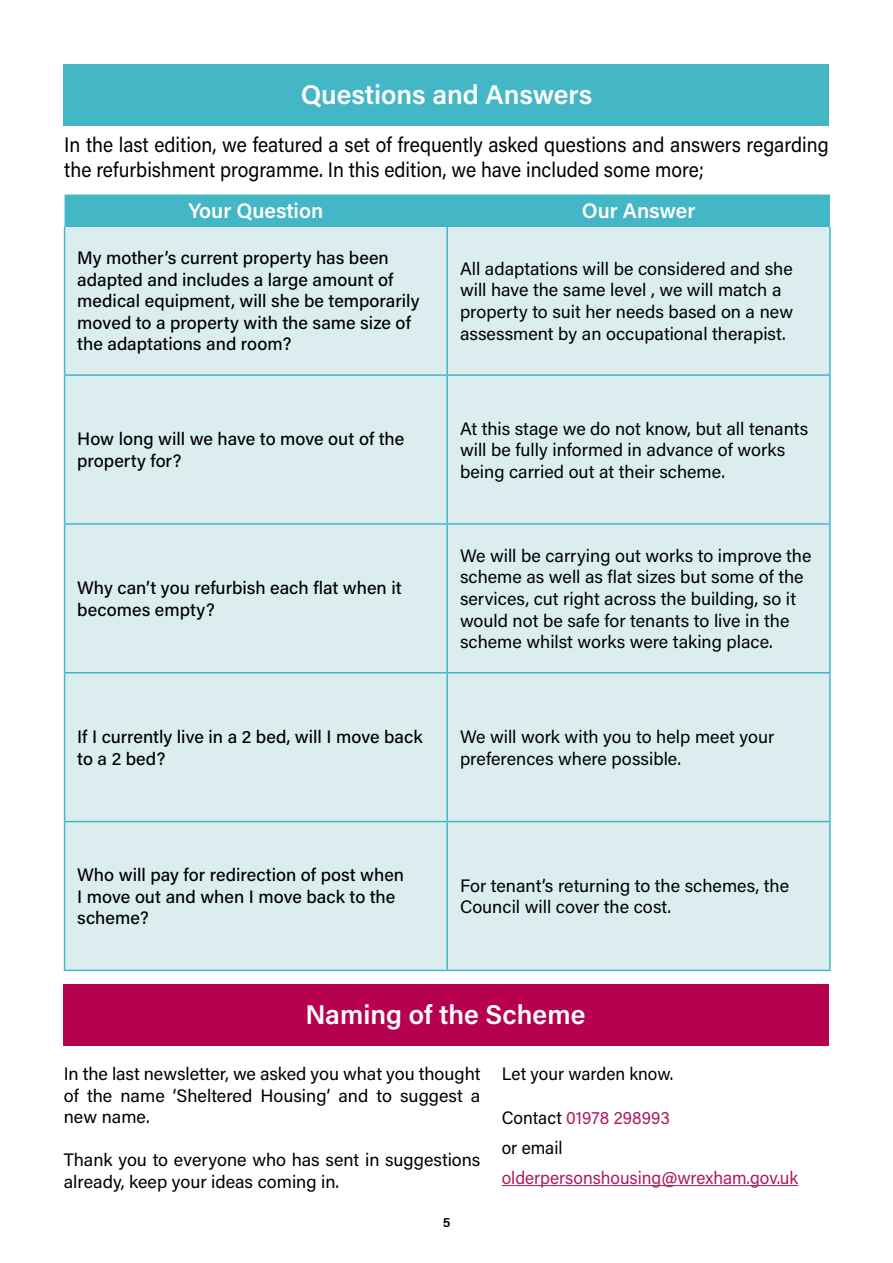
<style>
.page{position:relative;width:893px;height:1263px;background:#fff}
.page>*{position:absolute;margin:0;border:0;box-sizing:border-box;transform-origin:0 0}
.t1{font:600 27px "Acumin Pro";color:#fff}
.BODY{font:21px/25.2px "Acumin Pro";color:#000;scale:.92 1}
.Subtitle_Blue{font:600 21px "Acumin Pro";color:#fff}
.BODY-2{font:18px/21.6px "Acumin Pro";color:#000}
.BODY-3{font:500 18px/21.6px "Acumin Pro";color:#000}
.Subtitle_Blue-2{font:18px/21.6px "Acumin Pro";color:#000;text-align:justify}
.Subtitle_Blue-3{font:18px "Acumin Pro";color:#ab1d5e;scale:.96 1}
.BODY-4{font:18px "Acumin Pro";color:#000;scale:.96 1}
.Subtitle_Blue-4{font:18px "Acumin Pro";color:#000;scale:.96 1}
.t2{font:600 13.5px "Acumin Pro";color:#000}
.s1{color:#000}
</style>
<div class="page">
<div style="left:65px;top:195px;width:765px;height:32px;background:#44b7c7"></div>
<div style="left:65px;top:227px;width:764px;height:743px;background:#dcedf0"></div>
<hr style="left:64px;top:227px;width:1px;height:147px;background:#44b7c7">
<hr style="left:446px;top:227px;width:2px;height:147px;background:#44b7c7">
<hr style="left:829px;top:227px;width:2px;height:147px;background:#44b7c7">
<hr style="left:64px;top:374px;width:383px;height:2px;background:#44b7c7">
<hr style="left:64px;top:376px;width:1px;height:147px;background:#44b7c7">
<hr style="left:447px;top:374px;width:384px;height:2px;background:#44b7c7">
<hr style="left:446px;top:376px;width:2px;height:147px;background:#44b7c7">
<hr style="left:829px;top:376px;width:2px;height:147px;background:#44b7c7">
<hr style="left:64px;top:523px;width:383px;height:2px;background:#44b7c7">
<hr style="left:64px;top:525px;width:1px;height:147px;background:#44b7c7">
<hr style="left:447px;top:523px;width:384px;height:2px;background:#44b7c7">
<hr style="left:446px;top:525px;width:2px;height:147px;background:#44b7c7">
<hr style="left:829px;top:525px;width:2px;height:147px;background:#44b7c7">
<hr style="left:64px;top:672px;width:383px;height:1px;background:#44b7c7">
<hr style="left:64px;top:673px;width:1px;height:148px;background:#44b7c7">
<hr style="left:447px;top:672px;width:384px;height:1px;background:#44b7c7">
<hr style="left:446px;top:673px;width:2px;height:148px;background:#44b7c7">
<hr style="left:829px;top:673px;width:2px;height:148px;background:#44b7c7">
<hr style="left:64px;top:821px;width:383px;height:1px;background:#44b7c7">
<hr style="left:64px;top:822px;width:1px;height:148px;background:#44b7c7">
<hr style="left:447px;top:821px;width:384px;height:1px;background:#44b7c7">
<hr style="left:446px;top:822px;width:2px;height:148px;background:#44b7c7">
<hr style="left:829px;top:822px;width:2px;height:148px;background:#44b7c7">
<hr style="left:64px;top:970px;width:383px;height:1px;background:#44b7c7">
<hr style="left:447px;top:970px;width:384px;height:1px;background:#44b7c7">
<div style="left:64px;top:64px;width:765px;height:61px;background:#44b7c7"></div>
<div style="left:64px;top:984px;width:765px;height:61px;background:#b70050"></div>
<hr style="left:502px;top:1185px;width:296px;height:1px;background:#ab1d5e">
<h3 class="t1" style="left:301px;top:76px;width:293px">Questions and Answers</h3>
<p class="BODY" style="left:64px;top:131px;width:832px">In the last edition, we featured a set of frequently asked questions and answers regarding the refurbishment programme. In this edition, we have included some more;</p>
<p class="Subtitle_Blue" style="left:188px;top:196px;width:136px">Your Question</p>
<p class="Subtitle_Blue" style="left:582px;top:196px;width:115px">Our Answer</p>
<p class="BODY-3" style="left:77px;top:246px;width:344px">My mother’s current property has been adapted and includes a large amount of medical equipment, will she be temporarily moved to a property with the same size of the adaptations and room?</p>
<p class="BODY-2" style="left:460px;top:257px;width:335px">All adaptations will be considered and she will have the same level , we will match a property to suit her needs based on a new assessment by an occupational therapist.</p>
<p class="BODY-3" style="left:77px;top:427px;width:329px">How long will we have to move out of the property for?</p>
<p class="BODY-2" style="left:460px;top:417px;width:350px">At this stage we do not know, but all tenants will be fully informed in advance of works being carried out at their scheme.</p>
<p class="BODY-3" style="left:77px;top:576px;width:326px">Why can’t you refurbish each flat when it becomes empty?</p>
<p class="BODY-2" style="left:460px;top:544px;width:353px">We will be carrying out works to improve the scheme as well as flat sizes but some of the services, cut right across the building, so it would not be safe for tenants to live in the scheme whilst works were taking place.</p>
<p class="BODY-3" style="left:77px;top:725px;width:347px">If I currently live in a 2 bed, will I move back to a 2 bed?</p>
<p class="BODY-2" style="left:460px;top:725px;width:316px">We will work with you to help meet your preferences where possible.</p>
<p class="BODY-3" style="left:77px;top:863px;width:328px">Who will pay for redirection of post when<br>I move out and when I move back to the scheme?</p>
<p class="BODY-2" style="left:460px;top:874px;width:331px">For tenant’s returning to the schemes, the<br>Council will cover the cost.</p>
<h3 class="t1" style="left:305px;top:995px;width:281px">Naming of the Scheme</h3>
<p class="Subtitle_Blue-2" style="left:64px;top:1062px;width:418px">In the last newsletter, we asked you what you thought of the name ‘Sheltered Housing’ and to suggest a new name.</p>
<p class="Subtitle_Blue-2" style="left:64px;top:1148px;width:418px">Thank you to everyone who has sent in suggestions already, keep your ideas coming in.</p>
<p class="BODY-4" style="left:502px;top:1061px;width:180px">Let your warden know.</p>
<p class="Subtitle_Blue-3" style="left:502px;top:1105px;width:177px"><span class="s1">Contact</span> 01978 298993</p>
<p class="Subtitle_Blue-4" style="left:502px;top:1135px;width:65px">or email</p>
<p class="Subtitle_Blue-3" style="left:502px;top:1165px;width:310px">olderpersonshousing@wrexham.gov.uk</p>
<p class="t2" style="left:443px;top:1213px;width:9px">5</p>
</div>
